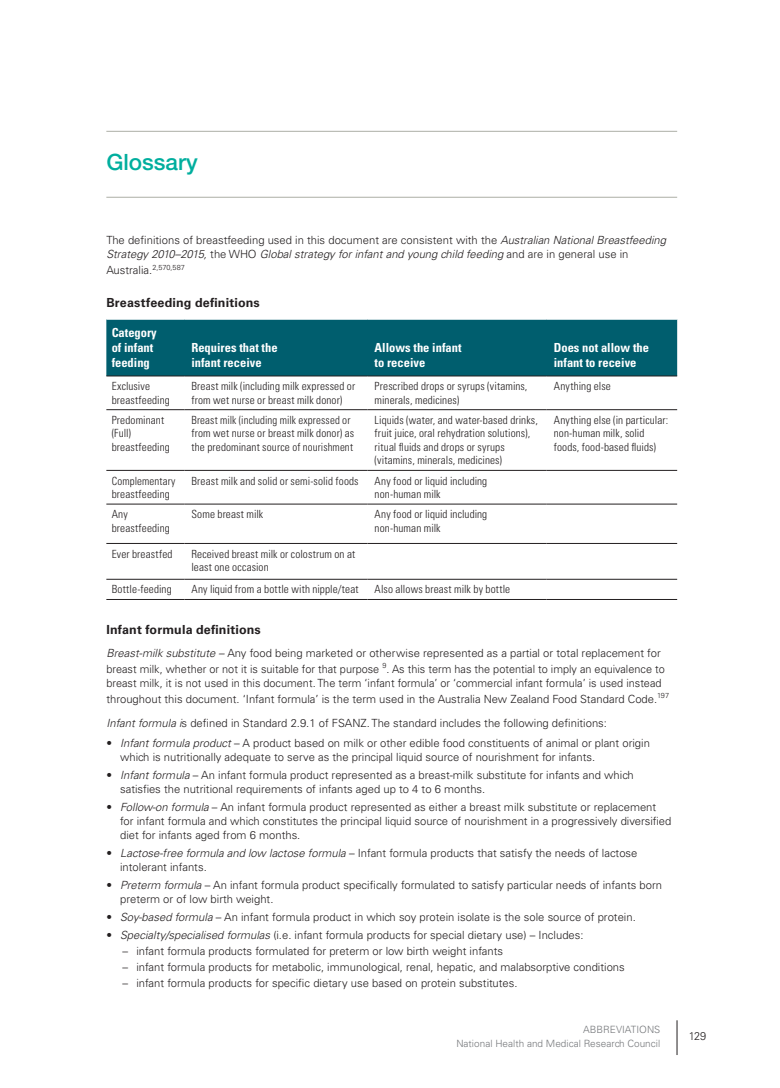
<style>
.page{position:relative;width:780px;height:1088px;background:#fff}
.page>*{position:absolute;margin:0;border:0;box-sizing:border-box;transform-origin:0 0}
.t1{font:500 22.5px "Helvetica Neue LT Std";color:#00ae9e}
.t2{font:700 condensed 12.5px/15px "Univers LT Std";color:#fff}
.t3{font:700 12.5px "Univers LT Std";letter-spacing:.01em;color:#231f20}
.t4{font:300 11.25px/14.2px "Univers LT Std";color:#231f20}
.t5{font:300 condensed 11.25px/13.5px "Univers LT Std";letter-spacing:.01em;color:#231f20}
.t6{font:300 10px/13.4px "Univers LT Std";color:#76787b;text-align:right}
.s1{font-style:italic}
</style>
<div class="page">
<hr style="left:676px;top:1020px;width:1px;height:35px;background:#231f20">
<hr style="left:106px;top:131px;width:571px;height:1px;background:#acafa6">
<hr style="left:106px;top:197px;width:571px;height:1px;background:#acafa6">
<div style="left:106px;top:320px;width:571px;height:56px;background:#005e6e"></div>
<hr style="left:106px;top:409px;width:78px;height:1px;background:#231f20">
<hr style="left:184px;top:409px;width:183px;height:1px;background:#231f20">
<hr style="left:367px;top:409px;width:179px;height:1px;background:#231f20">
<hr style="left:546px;top:409px;width:131px;height:1px;background:#231f20">
<hr style="left:106px;top:470px;width:78px;height:1px;background:#231f20">
<hr style="left:184px;top:470px;width:183px;height:1px;background:#231f20">
<hr style="left:367px;top:470px;width:179px;height:1px;background:#231f20">
<hr style="left:546px;top:470px;width:131px;height:1px;background:#231f20">
<hr style="left:106px;top:504px;width:78px;height:1px;background:#231f20">
<hr style="left:184px;top:504px;width:183px;height:1px;background:#231f20">
<hr style="left:367px;top:504px;width:179px;height:1px;background:#231f20">
<hr style="left:546px;top:504px;width:131px;height:1px;background:#231f20">
<hr style="left:106px;top:543px;width:78px;height:1px;background:#231f20">
<hr style="left:184px;top:543px;width:183px;height:1px;background:#231f20">
<hr style="left:367px;top:543px;width:179px;height:1px;background:#231f20">
<hr style="left:546px;top:543px;width:131px;height:1px;background:#231f20">
<hr style="left:106px;top:579px;width:78px;height:1px;background:#231f20">
<hr style="left:184px;top:579px;width:183px;height:1px;background:#231f20">
<hr style="left:367px;top:579px;width:179px;height:1px;background:#231f20">
<hr style="left:546px;top:579px;width:131px;height:1px;background:#231f20">
<hr style="left:106px;top:376px;width:78px;height:1px;background:#231f20">
<hr style="left:184px;top:376px;width:183px;height:1px;background:#231f20">
<hr style="left:367px;top:376px;width:179px;height:1px;background:#231f20">
<hr style="left:546px;top:376px;width:131px;height:1px;background:#231f20">
<hr style="left:106px;top:599px;width:78px;height:1px;background:#231f20">
<hr style="left:184px;top:599px;width:183px;height:1px;background:#231f20">
<hr style="left:367px;top:599px;width:179px;height:1px;background:#231f20">
<hr style="left:546px;top:599px;width:131px;height:1px;background:#231f20">
<h1 class="t1" style="left:106px;top:148px;width:93px">Glossary</h1>
<p class="t4" style="left:106px;top:233px;width:561px">The definitions of breastfeeding used in this document are consistent with the <span class="s1">Australian National Breastfeeding<br>Strategy 2010–2015,</span> the WHO <span class="s1">Global strategy for infant and young child feeding</span> and are in general use in</p>
<p class="t4" style="left:106px;top:263px;width:80px">Australia.<sup>2,570,587</sup></p>
<p class="t3" style="left:106px;top:295px;width:155px">Breastfeeding definitions</p>
<p class="t2" style="left:112px;top:325px;width:47px">Category of infant feeding</p>
<p class="t2" style="left:191px;top:340px;width:88px">Requires that the infant receive</p>
<p class="t2" style="left:374px;top:340px;width:88px">Allows the infant to receive</p>
<p class="t2" style="left:553px;top:340px;width:97px">Does not allow the infant to receive</p>
<p class="t5" style="left:112px;top:379px;width:60px">Exclusive breastfeeding</p>
<p class="t5" style="left:191px;top:379px;width:165px">Breast milk (including milk expressed or from wet nurse or breast milk donor)</p>
<p class="t5" style="left:374px;top:379px;width:154px">Prescribed drops or syrups (vitamins, minerals, medicines)</p>
<p class="t5" style="left:553px;top:379px;width:59px">Anything else</p>
<p class="t5" style="left:112px;top:413px;width:60px">Predominant (Full) breastfeeding</p>
<p class="t5" style="left:191px;top:413px;width:164px">Breast milk (including milk expressed or from wet nurse or breast milk donor) as the predominant source of nourishment</p>
<p class="t5" style="left:374px;top:413px;width:165px">Liquids (water, and water-based drinks, fruit juice, oral rehydration solutions), ritual fluids and drops or syrups (vitamins, minerals, medicines)</p>
<p class="t5" style="left:553px;top:413px;width:116px">Anything else (in particular: non-human milk, solid foods, food-based fluids)</p>
<p class="t5" style="left:112px;top:474px;width:65px">Complementary breastfeeding</p>
<p class="t5" style="left:191px;top:474px;width:169px">Breast milk and solid or semi-solid foods</p>
<p class="t5" style="left:374px;top:474px;width:114px">Any food or liquid including non-human milk</p>
<p class="t5" style="left:112px;top:507px;width:60px">Any breastfeeding</p>
<p class="t5" style="left:191px;top:507px;width:73px">Some breast milk</p>
<p class="t5" style="left:374px;top:507px;width:114px">Any food or liquid including non-human milk</p>
<p class="t5" style="left:112px;top:547px;width:62px">Ever breastfed</p>
<p class="t5" style="left:191px;top:547px;width:165px">Received breast milk or colostrum on at least one occasion</p>
<p class="t5" style="left:112px;top:583px;width:61px">Bottle-feeding</p>
<p class="t5" style="left:191px;top:583px;width:169px">Any liquid from a bottle with nipple/teat</p>
<p class="t5" style="left:374px;top:583px;width:137px">Also allows breast milk by bottle</p>
<p class="t3" style="left:106px;top:623px;width:156px">Infant formula definitions</p>
<p class="t4" style="left:106px;top:645px;width:560px;line-height:15.8px"><span class="s1">Breast-milk substitute –</span> Any food being marketed or otherwise represented as a partial or total replacement for breast milk, whether or not it is suitable for that purpose <sup>9</sup>. As this term has the potential to imply an equivalence to</p>
<p class="t4" style="left:106px;top:675px;width:564px;line-height:15.8px">breast milk, it is not used in this document. The term ‘infant formula’ or ‘commercial infant formula’ is used instead throughout this document. ‘Infant formula’ is the term used in the Australia New Zealand Food Standard Code.<sup>197</sup></p>
<p class="t4" style="left:106px;top:716px;width:502px"><span class="s1">Infant formula i</span>s defined in Standard 2.9.1 of FSANZ. The standard includes the following definitions:</p>
<p class="t4" style="left:120px;top:736px;width:531px;text-indent:-14px">• <span class="s1">Infant formula product</span> – A product based on milk or other edible food constituents of animal or plant origin which is nutritionally adequate to serve as the principal liquid source of nourishment for infants.</p>
<p class="t4" style="left:120px;top:768px;width:515px;text-indent:-14px">• <span class="s1">Infant formula</span> – An infant formula product represented as a breast-milk substitute for infants and which satisfies the nutritional requirements of infants aged up to 4 to 6 months.</p>
<p class="t4" style="left:120px;top:800px;width:552px;text-indent:-14px">• <span class="s1">Follow-on formula</span> – An infant formula product represented as either a breast milk substitute or replacement for infant formula and which constitutes the principal liquid source of nourishment in a progressively diversified diet for infants aged from 6 months.</p>
<p class="t4" style="left:120px;top:846px;width:519px;text-indent:-14px">• <span class="s1">Lactose-free formula and low lactose formula</span> – Infant formula products that satisfy the needs of lactose intolerant infants.</p>
<p class="t4" style="left:120px;top:878px;width:543px;text-indent:-14px">• <span class="s1">Preterm formula</span> – An infant formula product specifically formulated to satisfy particular needs of infants born preterm or of low birth weight.</p>
<p class="t4" style="left:106px;top:910px;width:531px">• <span class="s1">Soy-based formula</span> – An infant formula product in which soy protein isolate is the sole source of protein.</p>
<p class="t4" style="left:106px;top:928px;width:478px">• <span class="s1">Specialty/specialised formulas</span> (i.e. infant formula products for special dietary use) – Includes:</p>
<p class="t4" style="left:123px;top:944px;width:382px">– infant formula products formulated for preterm or low birth weight infants</p>
<p class="t4" style="left:123px;top:959px;width:503px">– infant formula products for metabolic, immunological, renal, hepatic, and malabsorptive conditions</p>
<p class="t4" style="left:123px;top:975px;width:396px">– infant formula products for specific dietary use based on protein substitutes.</p>
<p class="t6" style="left:456px;top:1023px;width:205px">eviati ons<br>National Health and Medical Research Council</p>
<p class="t4" style="left:688px;top:1028px;width:19px">129</p>
<p class="t6" style="left:583px;top:1023px;width:8px">abbr</p>
</div>
